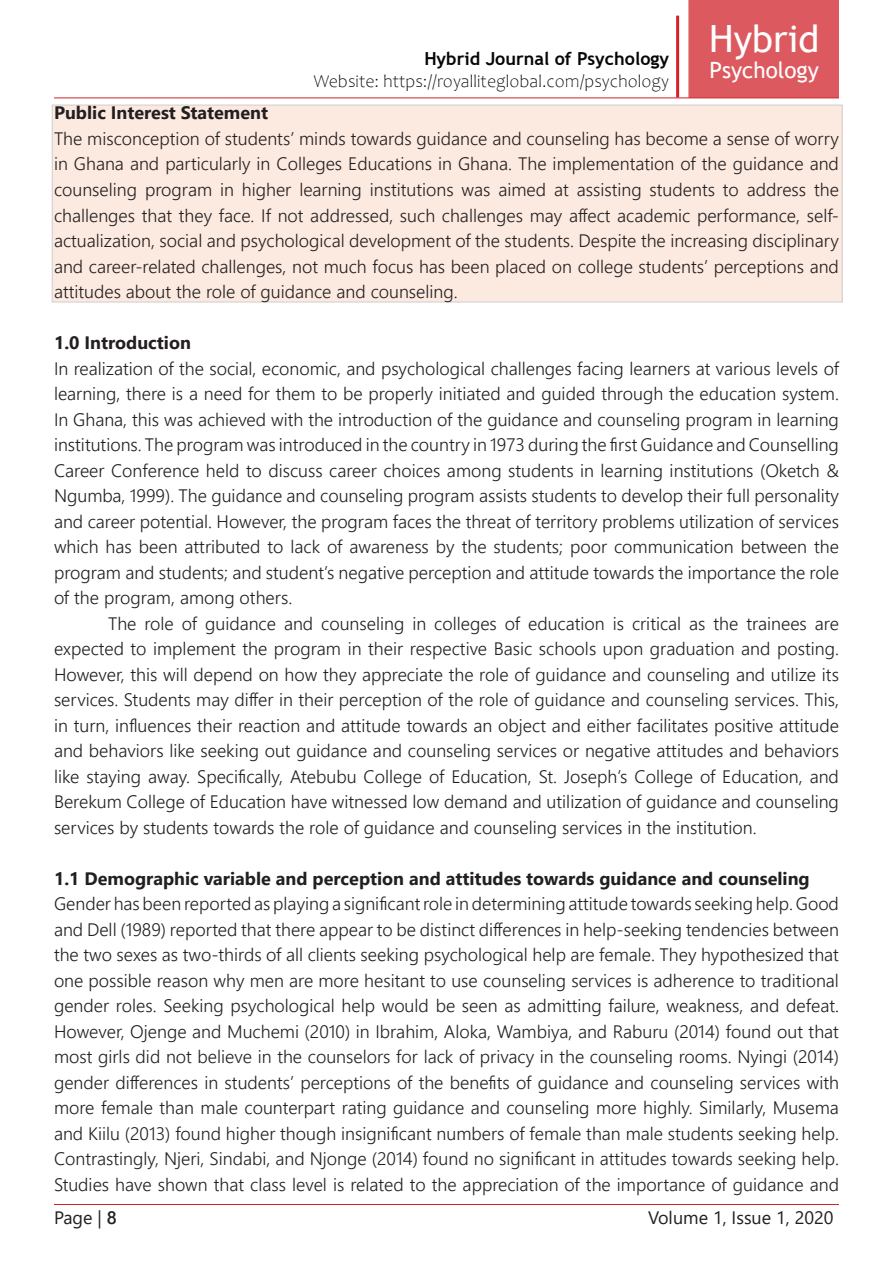
<style>
.page{position:relative;width:893px;height:1263px;background:#fff}
.page>*{position:absolute;margin:0;border:0;box-sizing:border-box;transform-origin:0 0}
.t1{font:37.5px "Trebuchet MS";color:#fff}
.t2{font:22.5px "Trebuchet MS";color:#fff}
.t3{font:300 18px/25.5px "Segoe UI";color:#231f20;text-align:justify}
.t4{font:700 18px "Segoe UI";color:#231f20}
.t5{font:300 18px "Candara";color:#050606}
.t6{font:700 18px "Trebuchet MS";color:#050606}
.t7{font:18px "Segoe UI";color:#231f20}
.s1{font-weight:600}
</style>
<div class="page">
<div style="left:688px;top:0;width:151px;height:98px;background:#dc5a5f;border:2px solid #d1232a"></div>
<hr style="left:54px;top:98px;width:785px;height:1px;background:#d1232a">
<hr style="left:54px;top:1204px;width:785px;height:1px;background:#d1232a">
<hr style="left:676px;top:16px;width:3px;height:82px;background:#d1232a">
<div style="left:52px;top:105px;width:790px;height:197px;background:#fceae0"></div>
<p class="t6" style="left:424px;top:48px;width:246px">Hybrid Journal of Psychology</p>
<p class="t5" style="left:314px;top:71px;width:357px">Website: https://royalliteglobal.com/psychology</p>
<h1 class="t1" style="left:709px;top:15px;width:112px">Hybrid</h1>
<p class="t2" style="left:709px;top:56px;width:111px">Psychology</p>
<p class="t4" style="left:54px;top:96px;width:216px">Public Interest Statement</p>
<p class="t3" style="left:54px;top:124px;width:786px">The misconception of students’ minds towards guidance and counseling has become a sense of worry in Ghana and particularly in Colleges Educations in Ghana. The implementation of the guidance and counseling program in higher learning institutions was aimed at assisting students to address the challenges that they face. If not addressed, such challenges may affect academic performance, self&shy;actualization, social and psychological development of the students. Despite the increasing disciplinary and career-related challenges, not much focus has been placed on college students’ perceptions and attitudes about the role of guidance and counseling.</p>
<p class="t4" style="left:54px;top:326px;width:138px">1.0 Introduction</p>
<p class="t3" style="left:54px;top:354px;width:786px">In realization of the social, economic, and psychological challenges facing learners at various levels of learning, there is a need for them to be properly initiated and guided through the education system.<br>In Ghana, this was achieved with the introduction of the guidance and counseling program in learning institutions. The program was introduced in the country in 1973 during the first Guidance and Counselling Career Conference held to discuss career choices among students in learning institutions (Oketch &amp; Ngumba, 1999). The guidance and counseling program assists students to develop their full personality and career potential. However, the program faces the threat of territory problems utilization of services which has been attributed to lack of awareness by the students; poor communication between the program and students; and student’s negative perception and attitude towards the importance the role of the program, among others.</p>
<p class="t3" style="left:54px;top:609px;width:786px;text-indent:54px">The role of guidance and counseling in colleges of education is critical as the trainees are expected to implement the program in their respective Basic schools upon graduation and posting.<br>However, this will depend on how they appreciate the role of guidance and counseling and utilize its services. Students may differ in their perception of the role of guidance and counseling services. This, in turn, influences their reaction and attitude towards an object and either facilitates positive attitude and behaviors like seeking out guidance and counseling services or negative attitudes and behaviors like staying away. Specifically, Atebubu College of Education, St. Joseph’s College of Education, and Berekum College of Education have witnessed low demand and utilization of guidance and counseling services by students towards the role of guidance and counseling services in the institution.</p>
<p class="t4" style="left:54px;top:861px;width:757px">1.1 Demographic variable and perception and attitudes towards guidance and counseling</p>
<p class="t3" style="left:54px;top:889px;width:786px">Gender has been reported as playing a significant role in determining attitude towards seeking help. Good and Dell (1989) reported that there appear to be distinct differences in help-seeking tendencies between the two sexes as two-thirds of all clients seeking psychological help are female. They hypothesized that one possible reason why men are more hesitant to use counseling services is adherence to traditional gender roles. Seeking psychological help would be seen as admitting failure, weakness, and defeat.<br>However, Ojenge and Muchemi (2010) in Ibrahim, Aloka, Wambiya, and Raburu (2014) found out that most girls did not believe in the counselors for lack of privacy in the counseling rooms. Nyingi (2014) gender differences in students’ perceptions of the benefits of guidance and counseling services with more female than male counterpart rating guidance and counseling more highly. Similarly, Musema and Kiilu (2013) found higher though insignificant numbers of female than male students seeking help.<br>Contrastingly, Njeri, Sindabi, and Njonge (2014) found no significant in attitudes towards seeking help.<br>Studies have shown that class level is related to the appreciation of the importance of guidance and</p>
<p class="t7" style="left:54px;top:1201px;width:64px">Page | <span class="s1">8</span></p>
<p class="t7" style="left:648px;top:1201px;width:187px">Volume 1, Issue 1, 2020</p>
</div>
